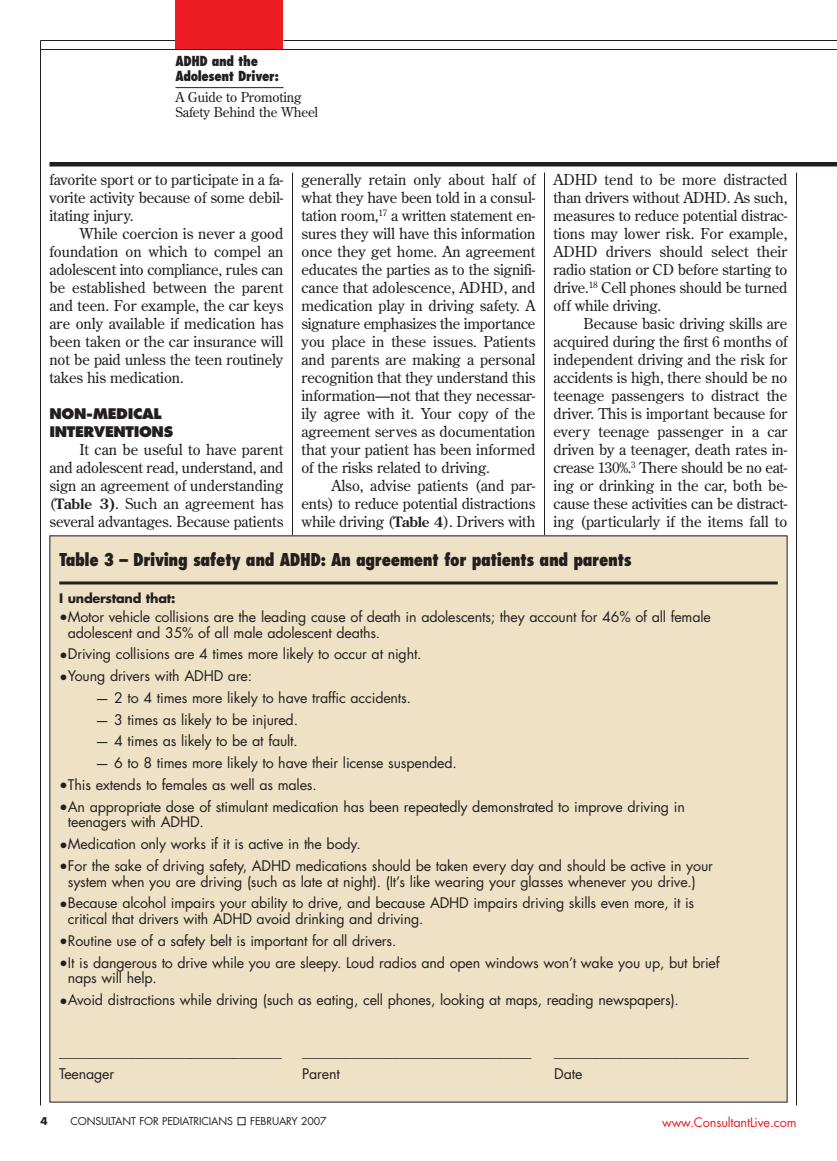
<style>
.page{position:relative;width:837px;height:1161px;background:#fff}
.page>*{position:absolute;margin:0;border:0;box-sizing:border-box;transform-origin:0 0}
.t1{font:800 condensed 17.25px "Futura";letter-spacing:-.025em;color:#231f20}
.t2{font:15px/18px "Century Old Style";letter-spacing:-.01em;color:#231f20;text-align:justify}
.t3{font:14.25px/15.8px "Futura";letter-spacing:-.01em;color:#231f20}
.t4{font:800 14.25px/18px "Futura";letter-spacing:-.025em;color:#231f20}
.t5{font:13.5px/15px "Century Old Style";letter-spacing:-.01em;color:#231f20}
.t6{font:800 condensed 13.5px/15px "Futura";letter-spacing:-.025em;color:#231f20}
.t7{font:12.75px "Futura";letter-spacing:-.015em;color:#ed1c24}
.t8{font:700 12.75px "Futura";letter-spacing:-.02em;color:#231f20}
.t9{font:10.5px "Futura";letter-spacing:-.01em;color:#231f20}
.t10{font:700 10.5px "Futura";color:#231f20}
.s1{font-weight:700;font-size:14.25px}
.s2{font-weight:700}
.s3{font-size:15px}
</style>
<div class="page">
<hr style="left:40px;top:40px;width:136px;height:1px;background:#231f20">
<hr style="left:284px;top:40px;width:553px;height:1px;background:#231f20">
<div style="left:176px;top:0;width:108px;height:50px;background:#ed1c24"></div>
<hr style="left:40px;top:40px;width:1px;height:1066px;background:#231f20">
<hr style="left:796px;top:172px;width:1px;height:934px;background:#231f20">
<hr style="left:50px;top:162px;width:787px;height:4px;background:#231f20">
<hr style="left:292px;top:172px;width:1px;height:364px;background:#231f20">
<hr style="left:544px;top:172px;width:1px;height:364px;background:#231f20">
<hr style="left:40px;top:49px;width:797px;height:1px;background:#231f20">
<div style="left:238px;top:1117px;width:7px;height:8px;border:1px solid #231f20"></div>
<hr style="left:176px;top:87px;width:108px;height:1px;background:#231f20">
<div style="left:50px;top:536px;width:737px;height:566px;background:#eee1c5"></div>
<hr style="left:59px;top:581px;width:719px;height:3px;background:#231f20">
<p class="t6" style="left:176px;top:55px;width:105px">ADHD and the<br>Adolesent Driver:</p>
<p class="t5" style="left:176px;top:91px;width:144px">A Guide to Promoting<br>Safety Behind the Wheel</p>
<p class="t2" style="left:50px;top:171px;width:236px">favorite sport or to participate in a fa&shy;vorite activity because of some debil&shy;itating injury.</p>
<p class="t2" style="left:50px;top:225px;width:235px;text-indent:30px">While coercion is never a good foundation on which to compel an adolescent into compliance, rules can be established between the parent and teen. For example, the car keys are only available if medication has been taken or the car insurance will not be paid unless the teen routinely takes his medication.</p>
<p class="t4" style="left:50px;top:405px;width:125px">NON-MEDICAL<br>INTERVENTIONS</p>
<p class="t2" style="left:49px;top:441px;width:236px;text-indent:30px">It can be useful to have parent and adolescent read, understand, and sign an agreement of understanding (<span class="s1">Table 3</span><span class="s2">)</span>. Such an agreement has several advantages. Because patients</p>
<p class="t2" style="left:301px;top:171px;width:236px">generally retain only about half of what they have been told in a consul&shy;tation room,<sup>17</sup> a written statement en&shy;sures they will have this information once they get home. An agreement educates the parties as to the signifi&shy;cance that adolescence, ADHD, and medication play in driving safety. A signature emphasizes the importance you place in these issues. Patients and parents are making a personal recognition that they understand this information—not that they necessar&shy;ily agree with it. Your copy of the agreement serves as documentation that your patient has been informed of the risks related to driving.</p>
<p class="t2" style="left:302px;top:477px;width:235px;text-indent:30px">Also, advise patients (and par&shy;ents) to reduce potential distractions while driving (<span class="s1">Table 4</span>). Drivers with</p>
<p class="t2" style="left:553px;top:171px;width:236px">ADHD tend to be more distracted than drivers without ADHD. As such, measures to reduce potential distrac&shy;tions may lower risk. For example, ADHD drivers should select their radio station or CD before starting to drive.<sup>18</sup> Cell phones should be turned off while driving.</p>
<p class="t2" style="left:554px;top:315px;width:236px;text-indent:30px">Because basic driving skills are acquired during the first 6 months of independent driving and the risk for accidents is high, there should be no teenage passengers to distract the driver. This is important because for every teenage passenger in a car driven by a teenager, death rates in&shy;crease 130%.<sup>3</sup> There should be no eat&shy;ing or drinking in the car, both be&shy;cause these activities can be distract&shy;ing (particularly if the items fall to</p>
<p class="t1" style="left:59px;top:553px;width:574px">Table 3 – Driving safety and ADHD: An agreement for patients and parents</p>
<p class="t8" style="left:59px;top:593px;width:118px">I understand that:</p>
<p class="t3" style="left:68px;top:610px;width:645px;text-indent:-9px"><span class="s3">•</span>Motor vehicle collisions are the leading cause of death in adolescents; they account for 46% of all female adolescent and 35% of all male adolescent deaths.</p>
<p class="t3" style="left:59px;top:648px;width:364px"><span class="s3">•</span>Driving collisions are 4 times more likely to occur at night.</p>
<p class="t3" style="left:59px;top:669px;width:194px"><span class="s3">•</span>Young drivers with ADHD are:</p>
<p class="t3" style="left:95px;top:691px;width:317px">— 2 to 4 times more likely to have traffic accidents.</p>
<p class="t3" style="left:95px;top:713px;width:204px">— 3 times as likely to be injured.</p>
<p class="t3" style="left:95px;top:735px;width:204px">— 4 times as likely to be at fault.</p>
<p class="t3" style="left:95px;top:756px;width:363px">— 6 to 8 times more likely to have their license suspended.</p>
<p class="t3" style="left:59px;top:778px;width:259px"><span class="s3">•</span>This extends to females as well as males.</p>
<p class="t3" style="left:68px;top:800px;width:619px;text-indent:-9px"><span class="s3">•</span>An appropriate dose of stimulant medication has been repeatedly demonstrated to improve driving in teenagers with ADHD.</p>
<p class="t3" style="left:59px;top:837px;width:303px"><span class="s3">•</span>Medication only works if it is active in the body.</p>
<p class="t3" style="left:59px;top:859px;width:655px;text-align:center"><span class="s3">•</span>For the sake of driving safety, ADHD medications should be taken every day and should be active in your system when you are driving (such as late at night). (It’s like wearing your glasses whenever you drive.)</p>
<p class="t3" style="left:68px;top:897px;width:628px;text-indent:-9px"><span class="s3">•</span>Because alcohol impairs your ability to drive, and because ADHD impairs driving skills even more, it is critical that drivers with ADHD avoid drinking and driving.</p>
<p class="t3" style="left:59px;top:934px;width:339px"><span class="s3">•</span>Routine use of a safety belt is important for all drivers.</p>
<p class="t3" style="left:68px;top:956px;width:653px;text-indent:-9px"><span class="s3">•</span>It is dangerous to drive while you are sleepy. Loud radios and open windows won’t wake you up, but brief naps will help.</p>
<p class="t3" style="left:59px;top:993px;width:621px"><span class="s3">•</span>Avoid distractions while driving (such as eating, cell phones, looking at maps, reading newspapers).</p>
<p class="t3" style="left:59px;top:1045px;width:224px">________________________________</p>
<p class="t3" style="left:302px;top:1045px;width:231px">_________________________________</p>
<p class="t3" style="left:554px;top:1045px;width:196px">____________________________</p>
<p class="t3" style="left:59px;top:1067px;width:57px">Teenager</p>
<p class="t3" style="left:302px;top:1067px;width:39px">Parent</p>
<p class="t3" style="left:554px;top:1067px;width:30px">Date</p>
<p class="t10" style="left:40px;top:1116px;width:9px">4</p>
<p class="t9" style="left:70px;top:1116px;width:164px">CONSULTANT FOR PEDIATRICIANS</p>
<p class="t9" style="left:250px;top:1116px;width:78px">FEBRUARY 2007</p>
<p class="t7" style="left:662px;top:1116px;width:136px">www.ConsultantLive.com</p>
</div>
